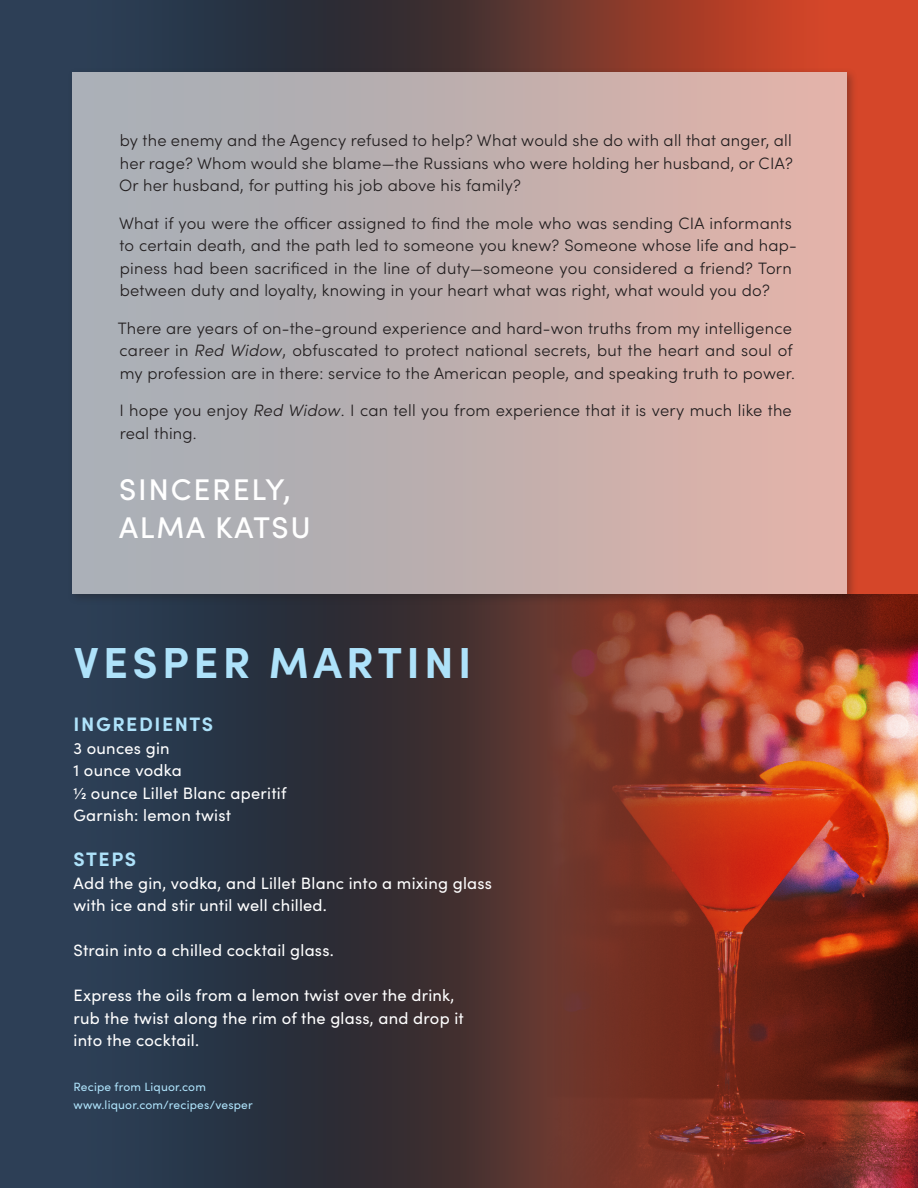
<style>
.page{position:relative;width:918px;height:1188px;background:#fff}
.page>*{position:absolute;margin:0;border:0;box-sizing:border-box;transform-origin:0 0}
.letter_head{font:700 43.5px "Sofia Pro";letter-spacing:.1em;color:#aee2fa}
.letter_head-2{font:500 30px "Sofia Pro";letter-spacing:.06em;color:#fff}
.recipe_subb{font:700 19.5px "Sofia Pro";letter-spacing:.08em;color:#aee2fa}
.para_fl{font:300 16.5px/22.5px "Sofia Pro";letter-spacing:.015em;color:#221e1f}
.recipe_steps{font:16.5px/22.5px "Sofia Pro";letter-spacing:.015em;color:#fff}
.para_fl-2{font:16.5px "Sofia Pro";letter-spacing:.015em;color:#fff}
.recipe_steps-2{font:12px "Sofia Pro";letter-spacing:.015em;color:#aee2fa}
.s1{font-style:italic}
</style>
<div class="page">
<img style="left:0;top:0;width:918px;height:1188px">
<div style="left:67px;top:67px;width:790px;height:538px;background:#221e1f;opacity:.4"></div>
<img style="left:72px;top:72px;width:774px;height:522px">
<img style="left:548px;top:594px;width:370px;height:594px">
<p class="para_fl" style="left:119px;top:128px;width:675px;text-align:justify">by the enemy and the Agency refused to help? What would she do with all that anger, all her rage? Whom would she blame—the Russians who were holding her husband, or CIA?<br>Or her husband, for putting his job above his family?</p>
<p class="para_fl" style="left:119px;top:211px;width:679px">What if you were the officer assigned to find the mole who was sending CIA informants to certain death, and the path led to someone you knew? Someone whose life and hap&shy;piness had been sacrificed in the line of duty—someone you considered a friend? Torn between duty and loyalty, knowing in your heart what was right, what would you do?</p>
<p class="para_fl" style="left:118px;top:316px;width:679px">There are years of on-the-ground experience and hard-won truths from my intelligence career in <span class="s1">Red Widow</span>, obfuscated to protect national secrets, but the heart and soul of my profession are in there: service to the American people, and speaking truth to power.</p>
<p class="para_fl" style="left:119px;top:398px;width:674px">I hope you enjoy <span class="s1">Red Widow</span>. I can tell you from experience that it is very much like the real thing.</p>
<p class="letter_head-2" style="left:119px;top:467px;width:173px">SINCERELY,</p>
<p class="letter_head-2" style="left:119px;top:505px;width:193px">ALMA KATSU</p>
<p class="letter_head" style="left:74px;top:629px;width:399px">VESPER MARTINI</p>
<p class="recipe_subb" style="left:74px;top:709px;width:141px">INGREDIENTS</p>
<p class="para_fl-2" style="left:74px;top:736px;width:98px">3 ounces gin</p>
<p class="para_fl-2" style="left:74px;top:758px;width:110px">1 ounce vodka</p>
<p class="para_fl-2" style="left:74px;top:781px;width:215px">1/2 ounce Lillet Blanc aperitif</p>
<p class="para_fl-2" style="left:74px;top:803px;width:159px">Garnish: lemon twist</p>
<p class="recipe_subb" style="left:74px;top:844px;width:64px">STEPS</p>
<p class="recipe_steps" style="left:74px;top:871px;width:420px">Add the gin, vodka, and Lillet Blanc into a mixing glass with ice and stir until well chilled.</p>
<p class="recipe_steps" style="left:74px;top:938px;width:262px">Strain into a chilled cocktail glass.</p>
<p class="recipe_steps" style="left:74px;top:983px;width:392px">Express the oils from a lemon twist over the drink, rub the twist along the rim of the glass, and drop it into the cocktail.</p>
<p class="recipe_steps-2" style="left:74px;top:1078px;width:134px">Recipe from Liquor.com</p>
<p class="recipe_steps-2" style="left:74px;top:1096px;width:181px">www.liquor.com/recipes/vesper</p>
</div>
